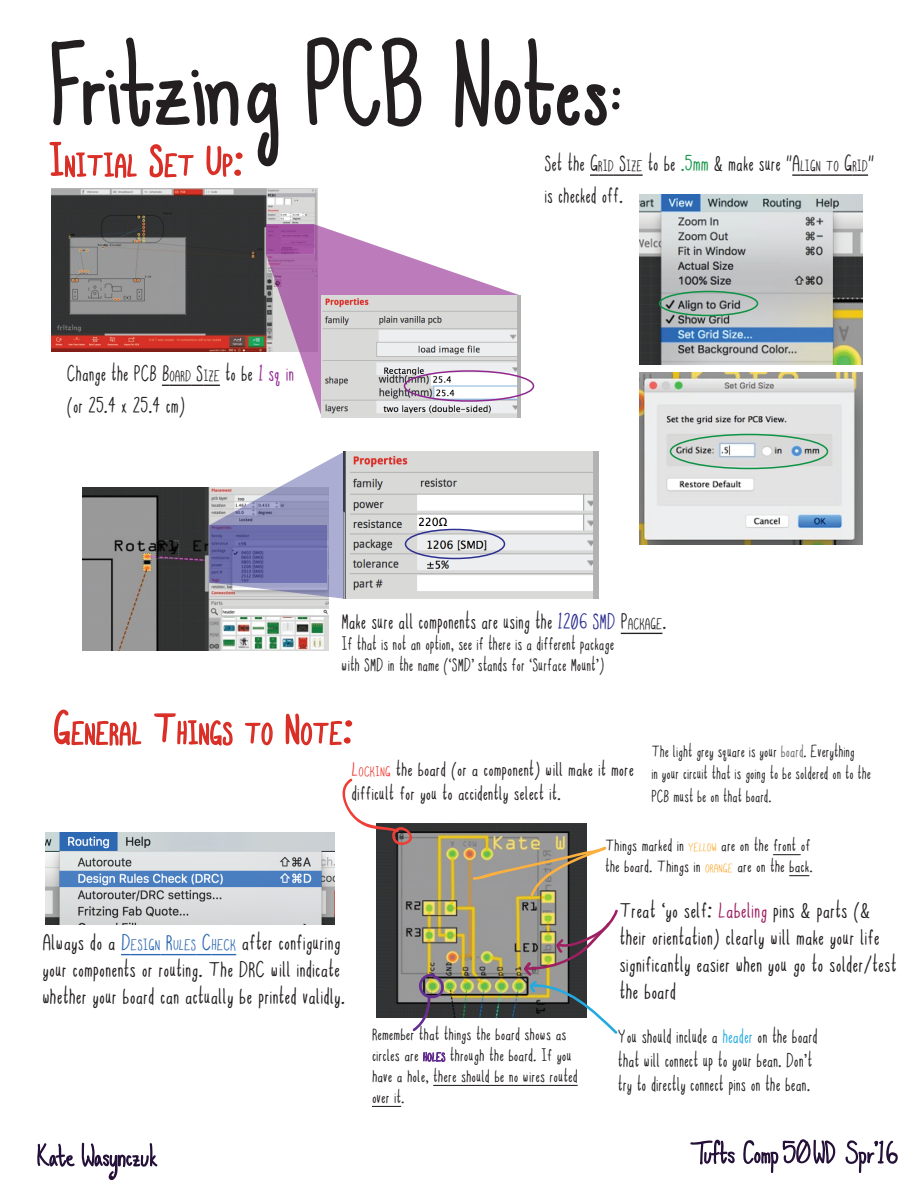
<style>
.page{position:relative;width:918px;height:1188px;background:#fff}
.page>*{position:absolute;margin:0;border:0;box-sizing:border-box;transform-origin:0 0}
.t1{font:37.8px "KSW Hand+Math";color:#da2f26;scale:1.1 1}
.t2{font:27px/27px "KSW Hand+Math";color:#231f20;scale:1.1 1}
.t3{font:27px/32.4px "KSW Hand+Math";color:#231f20}
.t4{font:24px/24px "KSW Hand+Math";color:#231f20}
.t5{font:24px/24px "KSW Hand+Math";color:#231f20;scale:1.1 1}
.t6{font:22.5px/21px "KSW Hand+Math";color:#231f20}
.t7{font:21px/21px "KSW Hand+Math";color:#231f20;scale:1.1 1}
.t8{font:21px/22.5px "KSW Hand+Math";color:#231f20}
.s1{font-size:54px}
.s2{font-size:18.9px}
.s3{color:#90268f}
.s4{color:#0d9344}
.s5{color:#2e3092}
.s6{color:#6c6d70}
.s7{color:#ee3e35}
.s8{font-size:16.8px;color:#ee3e35}
.s9{font-size:14.7px;color:#fbb03f}
.s10{color:#9e1f62}
.s11{color:#2d69b3}
.s12{font-size:18.9px;color:#2d69b3}
.s13{font-size:14.7px;color:#652d91}
.s14{color:#24aae1}
</style>
<div class="page">
<svg style="left:37px;top:1143px;width:38px;height:24px"></svg>
<svg style="left:81px;top:1142px;width:77px;height:39px"></svg>
<svg style="left:743px;top:1139px;width:93px;height:34px"></svg>
<svg style="left:690px;top:1139px;width:45px;height:26px"></svg>
<svg style="left:845px;top:1140px;width:53px;height:33px"></svg>
<img style="left:376px;top:824px;width:211px;height:193px">
<img style="left:51px;top:188px;width:267px;height:164px">
<svg style="left:266px;top:224px;width:253px;height:193px"></svg>
<img style="left:322px;top:295px;width:198px;height:122px">
<svg style="left:266px;top:224px;width:48px;height:30px"></svg>
<svg style="left:162px;top:385px;width:58px;height:1px"></svg>
<div style="left:404px;top:370px;width:130px;height:32px;border:2px solid #90268f;border-radius:50%"></div>
<img style="left:640px;top:194px;width:223px;height:170px">
<img style="left:640px;top:372px;width:223px;height:173px">
<svg style="left:590px;top:174px;width:53px;height:2px"></svg>
<svg style="left:792px;top:174px;width:8px;height:2px"></svg>
<hr style="left:800px;top:174px;width:21px;height:2px;background:#231f20">
<svg style="left:821px;top:174px;width:47px;height:2px"></svg>
<div style="left:659px;top:291px;width:99px;height:25px;border:2px solid #0d9344;border-radius:50%"></div>
<div style="left:670px;top:434px;width:158px;height:35px;border:2px solid #0d9344;border-radius:50%"></div>
<img style="left:82px;top:488px;width:246px;height:162px">
<img style="left:344px;top:452px;width:254px;height:147px">
<svg style="left:210px;top:452px;width:134px;height:147px"></svg>
<svg style="left:210px;top:525px;width:117px;height:57px;background:#6c6dab"></svg>
<div style="left:405px;top:529px;width:100px;height:30px;border:2px solid #2e3092;border-radius:50%"></div>
<hr style="left:628px;top:633px;width:34px;height:1px;background:#231f20">
<svg style="left:54px;top:709px;width:88px;height:37px"></svg>
<svg style="left:154px;top:713px;width:79px;height:120px"></svg>
<svg style="left:245px;top:722px;width:28px;height:24px"></svg>
<svg style="left:286px;top:713px;width:67px;height:33px"></svg>
<svg style="left:423px;top:1051px;width:22px;height:11px"></svg>
<hr style="left:433px;top:1085px;width:145px;height:1px;background:#231f20">
<svg style="left:372px;top:1106px;width:29px;height:1px"></svg>
<svg style="left:121px;top:954px;width:115px;height:1px"></svg>
<svg style="left:773px;top:854px;width:28px;height:1px"></svg>
<svg style="left:789px;top:875px;width:20px;height:1px"></svg>
<img style="left:46px;top:833px;width:288px;height:92px">
<svg style="left:342px;top:778px;width:78px;height:68px"></svg>
<svg style="left:472px;top:846px;width:135px;height:51px;background:#a39d8d"></svg>
<svg style="left:412px;top:973px;width:34px;height:59px"></svg>
<svg style="left:523px;top:909px;width:95px;height:125px"></svg>
<svg style="left:49px;top:37px;width:230px;height:141px"></svg>
<svg style="left:307px;top:37px;width:115px;height:90px"></svg>
<svg style="left:455px;top:38px;width:166px;height:90px"></svg>
<h1 class="t1" style="left:49px;top:148px;width:179px"><span class="s1">I</span>NITIAL <span class="s1">S</span>ET <span class="s1">U</span>P<span class="s1">:</span></h1>
<p class="t3" style="left:67px;top:358px;width:229px">Change the PCB B<span class="s2">OARD</span> S<span class="s2">IZE</span> to be <span class="s3">1 sq in </span>(or 25.4 x 25.4 cm)</p>
<p class="t3" style="left:544px;top:147px;width:331px">Set the G<span class="s2">RID</span> S<span class="s2">IZE</span> to be <span class="s4">.5mm</span> &amp; make sure "A<span class="s2">LIGN TO</span> G<span class="s2">RID</span>" is checked off.</p>
<p class="t3" style="left:342px;top:606px;width:326px">Make sure all components are using the <span class="s5">1206 SMD</span> P<span class="s2">ACKAGE</span>.</p>
<p class="t6" style="left:342px;top:634px;width:274px">If that is not an option, see if there is a different package with SMD in the name (‘SMD’ stands for ‘Surface Mount’)</p>
<h1 class="t1" style="left:53px;top:716px;width:274px"><span class="s1">G</span>ENERAL <span class="s1">T</span>HINGS TO <span class="s1">N</span>OTE<span class="s1">:</span></h1>
<p class="t8" style="left:651px;top:740px;width:221px">The light grey square is your <span class="s6">board</span>. Everything<br>in your circuit that is going to be soldered on to the<br>PCB must be on that board.</p>
<p class="t5" style="left:352px;top:757px;width:258px"><span class="s7">L</span><span class="s8">OCKING</span> the board (or a component) will make it more difficult for you to accidently select it.</p>
<p class="t7" style="left:605px;top:835px;width:190px">Things marked in <span class="s9">YELLOW</span> are on the front of the board. Things in <span class="s9">ORANGE</span> are on the back.</p>
<p class="t2" style="left:620px;top:897px;width:254px">Treat ‘yo self: <span class="s10">Labeling</span> pins &amp; parts (&amp; their orientation) clearly will make your life significantly easier when you go to solder/test the board</p>
<p class="t2" style="left:42px;top:930px;width:277px">Always do a <span class="s11">D</span><span class="s12">ESIGN</span> <span class="s11">R</span><span class="s12">ULES</span> <span class="s11">C</span><span class="s12">HECK</span> after configuring your components or routing. The DRC will indicate whether your board can actually be printed validly.</p>
<p class="t7" style="left:372px;top:1024px;width:189px">Remember that things the board shows as circles are <span class="s13">HOLES</span> through the board. If you have a hole, there should be no wires routed over it.</p>
<p class="t4" style="left:618px;top:1025px;width:201px">You should include a <span class="s14">header</span> on the board that will connect up to your bean. Don’t try to directly connect pins on the bean.</p>
</div>
